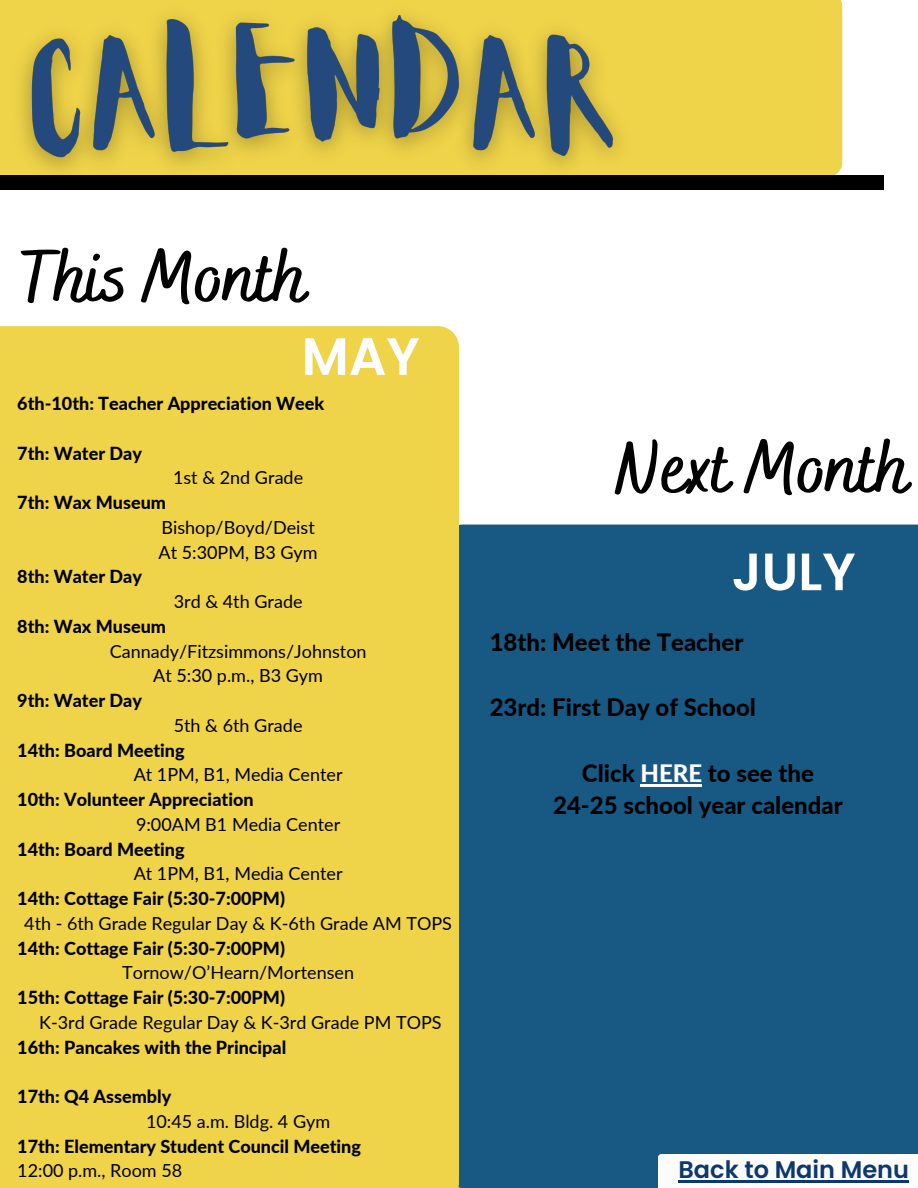
<style>
.page{position:relative;width:918px;height:1188px;background:#fff}
.page>*{position:absolute;margin:0;border:0;box-sizing:border-box;transform-origin:0 0}
.t1{font:700 75px "Bakerie Smooth";color:#000}
.t2{font:600 52.5px "Poppins";color:#fff}
.t3{font:800 24px/32.7px "Lato";color:#000;text-align:center}
.t4{font:600 24px "Poppins";color:#0b3870}
.t5{font:800 18px "Lato";color:#000}
.t6{font:18px/24.8px "Lato";color:#000}
.s1{color:#fff}
</style>
<div class="page">
<div style="left:459px;top:525px;width:459px;height:663px;background:#185984"></div>
<div style="left:0;top:326px;width:459px;height:862px;background:#efd349"></div>
<div style="left:647px;top:0;width:195px;height:175px;background:#efd349"></div>
<div style="left:0;top:175px;width:883px;height:15px;background:#000"></div>
<div style="left:658px;top:1154px;width:260px;height:34px;background:#fcfcfc"></div>
<img style="left:0;top:0;width:647px;height:175px">
<hr style="left:679px;top:1180px;width:230px;height:2px;background:#0b3870">
<hr style="left:640px;top:784px;width:62px;height:2px;background:#fff">
<h2 class="t1" style="left:20px;top:233px;width:287px">This Month</h2>
<h3 class="t2" style="left:302px;top:320px;width:120px">MAY</h3>
<p class="t5" style="left:17px;top:392px;width:309px">6th-10th: Teacher Appreciation Week</p>
<p class="t5" style="left:17px;top:442px;width:126px">7th: Water Day</p>
<p class="t6" style="left:173px;top:465px;width:132px">1st &amp; 2nd Grade</p>
<p class="t5" style="left:17px;top:491px;width:150px">7th: Wax Museum</p>
<p class="t6" style="left:159px;top:515px;width:161px">Bishop/Boyd/Deist<br>At 5:30PM, B3 Gym</p>
<p class="t5" style="left:17px;top:566px;width:126px">8th: Water Day</p>
<p class="t6" style="left:174px;top:589px;width:130px">3rd &amp; 4th Grade</p>
<p class="t5" style="left:17px;top:615px;width:150px">8th: Wax Museum</p>
<p class="t6" style="left:110px;top:638px;width:258px;text-align:center">Cannady/Fitzsimmons/Johnston<br>At 5:30 p.m., B3 Gym</p>
<p class="t5" style="left:17px;top:689px;width:126px">9th: Water Day</p>
<p class="t6" style="left:174px;top:713px;width:130px">5th &amp; 6th Grade</p>
<p class="t5" style="left:17px;top:739px;width:169px">14th: Board Meeting</p>
<p class="t6" style="left:134px;top:762px;width:210px">At 1PM, B1, Media Center</p>
<p class="t5" style="left:17px;top:788px;width:238px">10th: Volunteer Appreciation</p>
<p class="t6" style="left:136px;top:812px;width:206px">9:00AM B1 Media Center</p>
<p class="t5" style="left:17px;top:838px;width:169px">14th: Board Meeting</p>
<p class="t6" style="left:134px;top:861px;width:210px">At 1PM, B1, Media Center</p>
<p class="t5" style="left:17px;top:887px;width:269px">14th: Cottage Fair (5:30-7:00PM)</p>
<p class="t6" style="left:24px;top:911px;width:429px">4th - 6th Grade Regular Day &amp; K-6th Grade AM TOPS</p>
<p class="t5" style="left:17px;top:937px;width:269px">14th: Cottage Fair (5:30-7:00PM)</p>
<p class="t6" style="left:122px;top:960px;width:233px">Tornow/O’Hearn/Mortensen</p>
<p class="t5" style="left:17px;top:986px;width:269px">15th: Cottage Fair (5:30-7:00PM)</p>
<p class="t6" style="left:39px;top:1010px;width:404px">K-3rd Grade Regular Day &amp; K-3rd Grade PM TOPS</p>
<p class="t5" style="left:17px;top:1036px;width:271px">16th: Pancakes with the Principal</p>
<p class="t5" style="left:17px;top:1085px;width:155px">17th: Q4 Assembly</p>
<p class="t6" style="left:146px;top:1109px;width:186px">10:45 a.m. Bldg. 4 Gym</p>
<p class="t5" style="left:17px;top:1135px;width:345px">17th: Elementary Student Council Meeting</p>
<p class="t6" style="left:17px;top:1158px;width:166px">12:00 p.m., Room 58</p>
<h2 class="t1" style="left:614px;top:424px;width:296px">Next Month</h2>
<h4 class="t2" style="left:732px;top:535px;width:125px">JULY</h4>
<h4 class="t3" style="left:490px;top:626px;width:255px">18th: Meet the Teacher</h4>
<h4 class="t3" style="left:490px;top:691px;width:268px">23rd: First Day of School</h4>
<h4 class="t3" style="left:553px;top:756px;width:291px">Click <span class="s1">HERE</span> to see the<br>24-25 school year calendar</h4>
<h3 class="t4" style="left:679px;top:1153px;width:232px">Back to Main Menu</h3>
</div>
